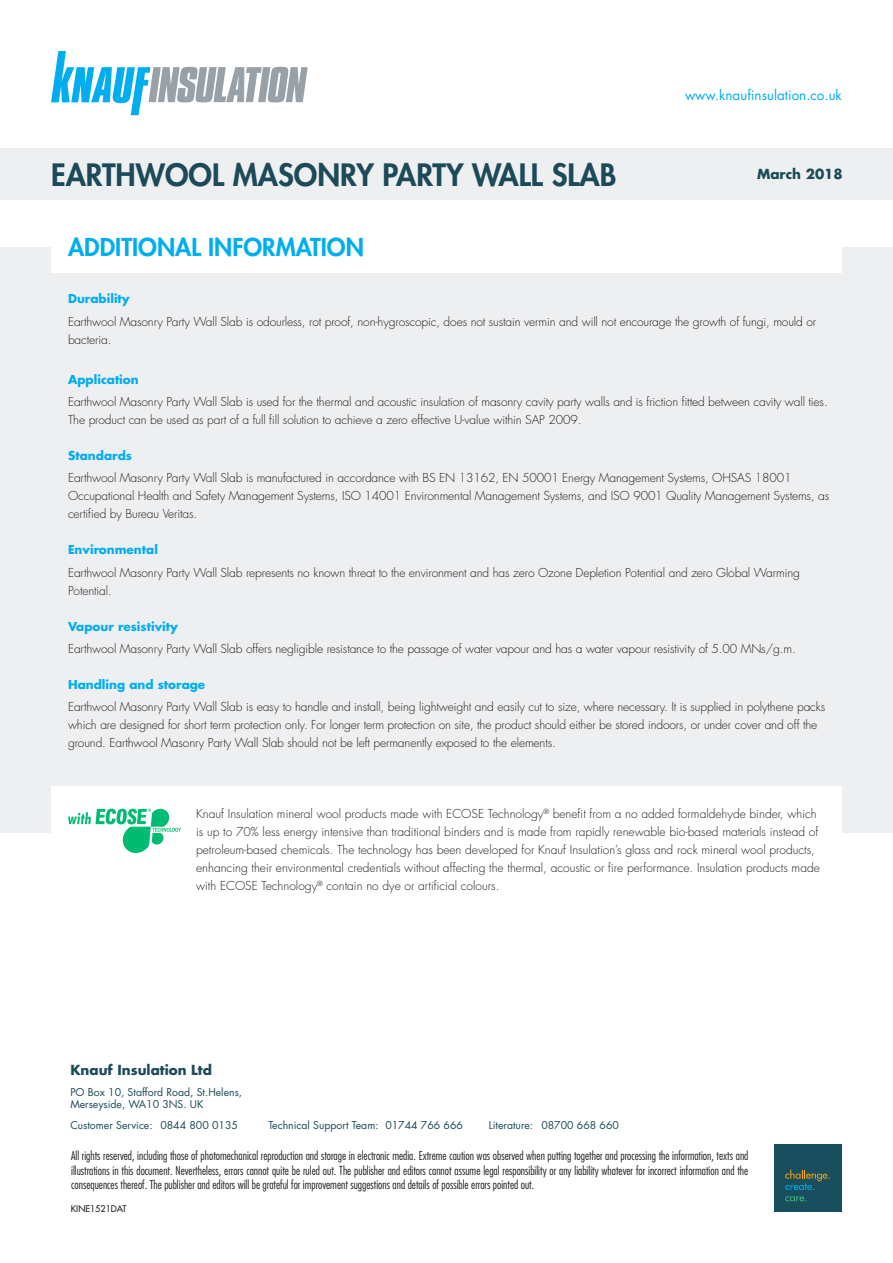
<style>
.page{position:relative;width:893px;height:1263px;background:#fff}
.page>*{position:absolute;margin:0;border:0;box-sizing:border-box;transform-origin:0 0}
.t1{font:800 30px "Futura Std";color:#1c4a58}
.t2{font:800 24px "Futura Std";color:#00aeef}
.Default{font:700 13.5px "Futura Std";color:#1c4a58}
.t3{font:13.5px "Futura Std";color:#00aeef}
.Default-2{font:300 12px/18px "Futura Std";letter-spacing:-.01em;color:#231f20}
.t4{font:300 condensed 12px/14.4px "Futura Std";color:#231f20;text-align:justify}
.Default-3{font:700 12px "Futura Std";color:#00aeef}
.t5{font:10.5px/12.6px "Futura Std";color:#1c4a58}
.Default-4{font:500 9px "Futura Std";color:#231f20}
</style>
<div class="page">
<div style="left:0;top:247px;width:893px;height:585px;background:#eeeff1"></div>
<svg style="left:51px;top:51px;width:257px;height:64px"></svg>
<div style="left:51px;top:221px;width:791px;height:51px;background:#fff"></div>
<div style="left:774px;top:1144px;width:68px;height:68px;background:#184e5d"></div>
<svg style="left:785px;top:1170px;width:45px;height:20px"></svg>
<svg style="left:785px;top:1196px;width:22px;height:5px"></svg>
<div style="left:51px;top:787px;width:791px;height:123px;background:#fff"></div>
<svg style="left:68px;top:809px;width:113px;height:44px"></svg>
<div style="left:0;top:149px;width:893px;height:51px;background:#eeeff1"></div>
<p class="t3" style="left:685px;top:86px;width:158px">www.knaufinsulation.co.uk</p>
<p class="t1" style="left:51px;top:156px;width:567px">EARTHWOOL MASONRY PARTY WALL SLAB</p>
<p class="Default" style="left:757px;top:165px;width:87px">March 2018</p>
<p class="t2" style="left:68px;top:232px;width:297px">ADDITIONAL INFORMATION</p>
<p class="Default-3" style="left:68px;top:291px;width:63px">Durability</p>
<p class="Default-2" style="left:68px;top:313px;width:750px">Earthwool Masonry Party Wall Slab is odourless, rot proof, non-hygroscopic, does not sustain vermin and will not encourage the growth of fungi, mould or bacteria.</p>
<p class="Default-3" style="left:68px;top:371px;width:72px">Application</p>
<p class="Default-2" style="left:68px;top:393px;width:761px">Earthwool Masonry Party Wall Slab is used for the thermal and acoustic insulation of masonry cavity party walls and is friction fitted between cavity wall ties.<br>The product can be used as part of a full fill solution to achieve a zero effective U-value within SAP 2009.</p>
<p class="Default-3" style="left:68px;top:448px;width:65px">Standards</p>
<p class="Default-2" style="left:68px;top:469px;width:763px">Earthwool Masonry Party Wall Slab is manufactured in accordance with BS EN 13162, EN 50001 Energy Management Systems, OHSAS 18001<br>Occupational Health and Safety Management Systems, ISO 14001 Environmental Management Systems, and ISO 9001 Quality Management Systems, as certified by Bureau Veritas.</p>
<p class="Default-3" style="left:68px;top:542px;width:91px">Environmental</p>
<p class="Default-2" style="left:68px;top:564px;width:733px">Earthwool Masonry Party Wall Slab represents no known threat to the environment and has zero Ozone Depletion Potential and zero Global Warming<br>Potential.</p>
<p class="Default-3" style="left:68px;top:618px;width:111px">Vapour resistivity</p>
<p class="Default-2" style="left:68px;top:640px;width:729px">Earthwool Masonry Party Wall Slab offers negligible resistance to the passage of water vapour and has a water vapour resistivity of 5.00 MNs/g.m.</p>
<p class="Default-3" style="left:68px;top:676px;width:139px">Handling and storage</p>
<p class="Default-2" style="left:68px;top:698px;width:759px">Earthwool Masonry Party Wall Slab is easy to handle and install, being lightweight and easily cut to size, where necessary. It is supplied in polythene packs which are designed for short term protection only. For longer term protection on site, the product should either be stored indoors, or under cover and off the ground. Earthwool Masonry Party Wall Slab should not be left permanently exposed to the elements.</p>
<p class="Default-2" style="left:196px;top:805px;width:625px">Knauf Insulation mineral wool products made with ECOSE Technology<sup>®</sup> benefit from a no added formaldehyde binder, which is up to 70% less energy intensive than traditional binders and is made from rapidly renewable bio-based materials instead of petroleum-based chemicals. The technology has been developed for Knauf Insulation’s glass and rock mineral wool products, enhancing their environmental credentials without affecting the thermal, acoustic or fire performance. Insulation products made with ECOSE Technology<sup>®</sup> contain no dye or artificial colours.</p>
<p class="Default" style="left:70px;top:1060px;width:143px">Knauf Insulation Ltd</p>
<p class="t5" style="left:70px;top:1086px;width:173px">PO Box 10, Stafford Road, St.Helens,<br>Merseyside, WA10 3NS. UK</p>
<p class="t5" style="left:70px;top:1119px;width:169px">Customer Service: 0844 800 0135</p>
<p class="t5" style="left:268px;top:1119px;width:196px">Technical Support Team: 01744 766 666</p>
<p class="t5" style="left:489px;top:1119px;width:132px">Literature: 08700 668 660</p>
<p class="t4" style="left:71px;top:1148px;width:679px">All rights reserved, including those of photomechanical reproduction and storage in electronic media. Extreme caution was observed when putting together and processing the information, texts and illustrations in this document. Nevertheless, errors cannot quite be ruled out. The publisher and editors cannot assume legal responsibility or any liability whatever for incorrect information and the consequences thereof. The publisher and editors will be grateful for improvement suggestions and details of possible errors pointed out.</p>
<p class="Default-4" style="left:71px;top:1203px;width:57px">KINE1521DAT</p>
</div>
